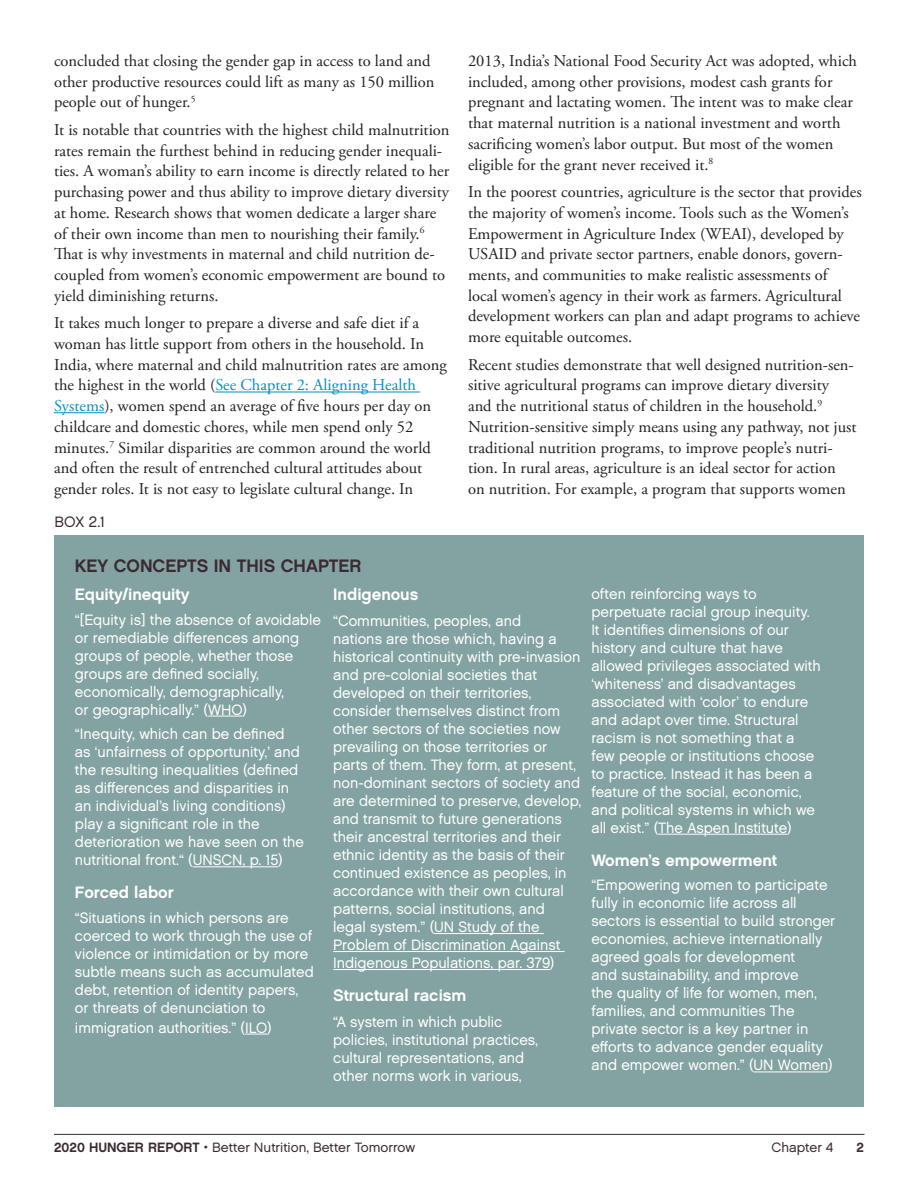
<style>
.page{position:relative;width:918px;height:1188px;background:#fff}
.page>*{position:absolute;margin:0;border:0;box-sizing:border-box;transform-origin:0 0}
.t1{font:18px "Chalet New York Nineteen Sixty";color:#3b2a32}
.t2{font:16.5px/20.7px "Adobe Garamond Pro";color:#231f20}
.t3{font:16.5px "Chalet New York Nineteen Sixty";color:#fff}
.t4{font:15px/18px "Chalet London Nineteen Sixty";color:#fff}
.t5{font:15px "Chalet London Nineteen Sixty";color:#3b2a32}
.t6{font:13.5px "Chalet London Nineteen Sixty";color:#3b2a32}
.t7{font:13.5px "Chalet New York Nineteen Sixty";color:#3b2a32}
.s1{color:#0090c6}
.s2{font-family:"Chalet New York Nineteen Sixty"}
</style>
<div class="page">
<hr style="left:54px;top:1134px;width:810px;height:1px;background:#3b2a32">
<hr style="left:215px;top:392px;width:205px;height:1px;background:#0090c6">
<hr style="left:54px;top:412px;width:50px;height:1px;background:#0090c6">
<div style="left:54px;top:535px;width:810px;height:572px;background:#83a2a2"></div>
<hr style="left:208px;top:716px;width:35px;height:1px;background:#fff">
<hr style="left:193px;top:866px;width:85px;height:1px;background:#fff">
<svg style="left:245px;top:1034px;width:22px;height:1px"></svg>
<hr style="left:434px;top:933px;width:110px;height:1px;background:#fff">
<hr style="left:333px;top:951px;width:232px;height:1px;background:#fff">
<hr style="left:333px;top:969px;width:217px;height:1px;background:#fff">
<hr style="left:658px;top:834px;width:129px;height:1px;background:#fff">
<hr style="left:754px;top:1072px;width:74px;height:1px;background:#fff">
<p class="t2" style="left:54px;top:51px;width:382px">concluded that closing the gender gap in access to land and other productive resources could lift as many as 150 million people out of hunger.<sup>5</sup></p>
<p class="t2" style="left:54px;top:120px;width:397px">It is notable that countries with the highest child malnutrition rates remain the furthest behind in reducing gender inequali&shy;ties. A woman’s ability to earn income is directly related to her purchasing power and thus ability to improve dietary diversity at home. Research shows that women dedicate a larger share of their own income than men to nourishing their family.<sup>6<br></sup>That is why investments in maternal and child nutrition de&shy;coupled from women’s economic empowerment are bound to yield diminishing returns.</p>
<p class="t2" style="left:54px;top:313px;width:394px">It takes much longer to prepare a diverse and safe diet if a woman has little support from others in the household. In India, where maternal and child malnutrition rates are among the highest in the world (<span class="s1">See Chapter 2: Aligning Health Systems</span>), women spend an average of five hours per day on childcare and domestic chores, while men spend only 52 minutes.<sup>7</sup> Similar disparities are common around the world and often the result of entrenched cultural attitudes about gender roles. It is not easy to legislate cultural change. In</p>
<p class="t5" style="left:54px;top:512px;width:52px">BOX 2.1</p>
<p class="t1" style="left:75px;top:554px;width:288px">KEY CONCEPTS IN THIS CHAPTER</p>
<p class="t2" style="left:468px;top:51px;width:391px">2013, India’s National Food Security Act was adopted, which included, among other provisions, modest cash grants for pregnant and lactating women. The intent was to make clear that maternal nutrition is a national investment and worth sacrificing women’s labor output. But most of the women eligible for the grant never received it.<sup>8</sup></p>
<p class="t2" style="left:468px;top:182px;width:395px">In the poorest countries, agriculture is the sector that provides the majority of women’s income. Tools such as the Women’s Empowerment in Agriculture Index (WEAI), developed by USAID and private sector partners, enable donors, govern&shy;ments, and communities to make realistic assessments of<br>local women’s agency in their work as farmers. Agricultural development workers can plan and adapt programs to achieve more equitable outcomes.</p>
<p class="t2" style="left:468px;top:355px;width:390px">Recent studies demonstrate that well designed nutrition-sen&shy;sitive agricultural programs can improve dietary diversity and the nutritional status of children in the household.<sup>9<br></sup>Nutrition-sensitive simply means using any pathway, not just traditional nutrition programs, to improve people’s nutri&shy;tion. In rural areas, agriculture is an ideal sector for action on nutrition. For example, a program that supports women</p>
<p class="t3" style="left:75px;top:584px;width:116px">Equity/inequity</p>
<p class="t4" style="left:75px;top:610px;width:248px">“[Equity is] the absence of avoidable or remediable differences among groups of people, whether those groups are defined socially, economically, demographically,<br>or geographically.” (WHO)</p>
<p class="t4" style="left:75px;top:725px;width:231px">“Inequity, which can be defined<br>as ‘unfairness of opportunity,’ and the resulting inequalities (defined as differences and disparities in an individual’s living conditions) play a significant role in the deterioration we have seen on the nutritional front.“ (UNSCN, p. 15)</p>
<p class="t3" style="left:75px;top:882px;width:100px">Forced labor</p>
<p class="t4" style="left:75px;top:909px;width:240px">“Situations in which persons are coerced to work through the use of violence or intimidation or by more subtle means such as accumulated debt, retention of identity papers, or threats of denunciation to</p>
<p class="t4" style="left:75px;top:1018px;width:198px">immigration authorities.” (ILO)</p>
<p class="t3" style="left:333px;top:584px;width:87px">Indigenous</p>
<p class="t4" style="left:333px;top:612px;width:250px">“Communities, peoples, and<br>nations are those which, having a historical continuity with pre-invasion and pre-colonial societies that developed on their territories, consider themselves distinct from other sectors of the societies now prevailing on those territories or parts of them. They form, at present, non-dominant sectors of society and are determined to preserve, develop, and transmit to future generations their ancestral territories and their ethnic identity as the basis of their continued existence as peoples, in accordance with their own cultural patterns, social institutions, and<br>legal system.” (UN Study of the Problem of Discrimination Against Indigenous Populations, par. 379)</p>
<p class="t3" style="left:333px;top:985px;width:135px">Structural racism</p>
<p class="t4" style="left:333px;top:1013px;width:206px">“A system in which public policies, institutional practices, cultural representations, and other norms work in various,</p>
<p class="t4" style="left:591px;top:584px;width:231px">often reinforcing ways to perpetuate racial group inequity.<br>It identifies dimensions of our history and culture that have allowed privileges associated with ‘whiteness’ and disadvantages associated with ‘color’ to endure and adapt over time. Structural racism is not something that a few people or institutions choose to practice. Instead it has been a feature of the social, economic, and political systems in which we all exist.” (The Aspen Institute)</p>
<p class="t3" style="left:591px;top:850px;width:187px">Women’s empowerment</p>
<p class="t4" style="left:591px;top:876px;width:245px">“Empowering women to participate fully in economic life across all sectors is essential to build stronger economies, achieve internationally agreed goals for development<br>and sustainability, and improve<br>the quality of life for women, men, families, and communities The private sector is a key partner in efforts to advance gender equality and empower women.” (UN Women)</p>
<p class="t6" style="left:54px;top:1139px;width:363px"><span class="s2">2020 HUNGER REPORT •</span> Better Nutrition, Better Tomorrow</p>
<p class="t6" style="left:772px;top:1139px;width:63px">Chapter 4</p>
<p class="t7" style="left:856px;top:1138px;width:9px">2</p>
</div>
